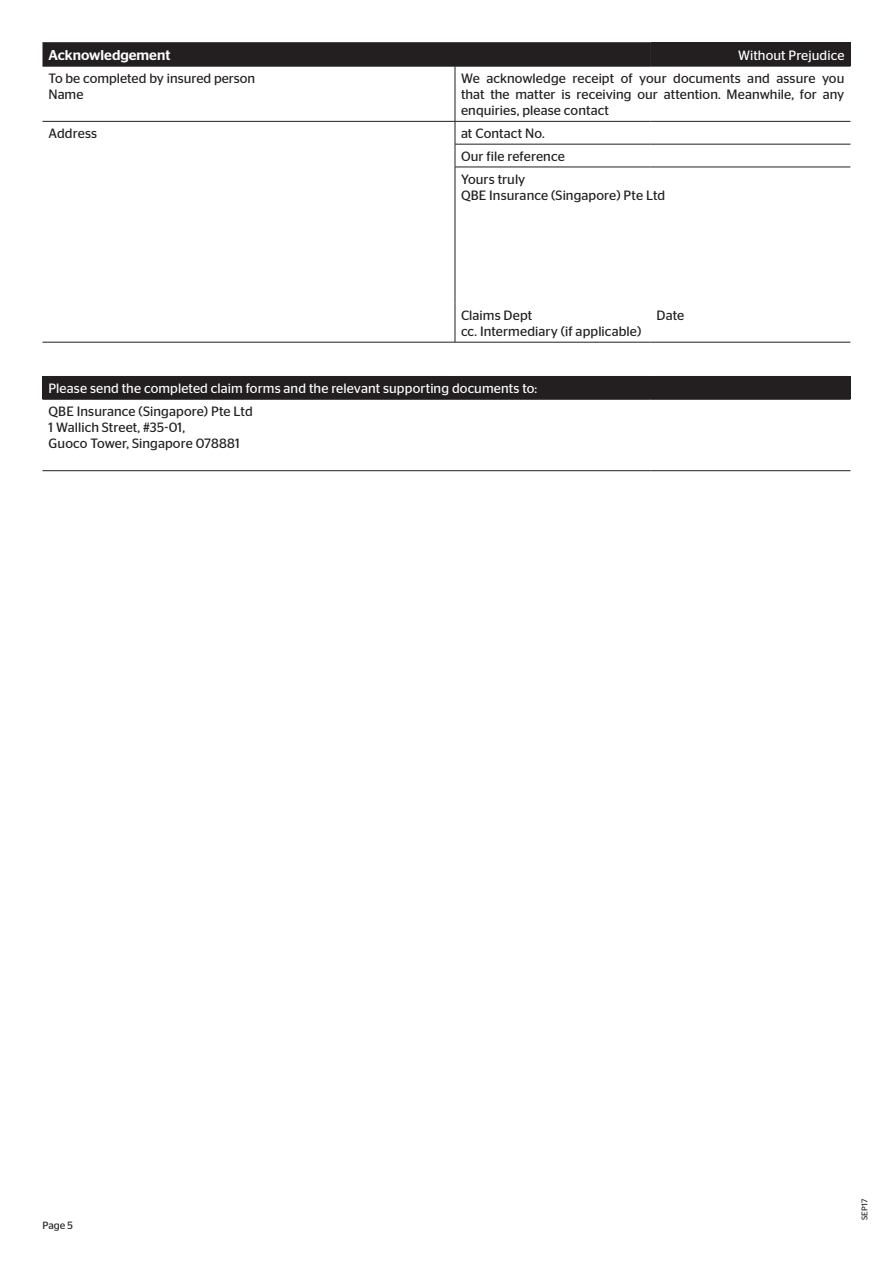
<style>
.page{position:relative;width:893px;height:1263px;background:#fff}
.page>*{position:absolute;margin:0;border:0;box-sizing:border-box;transform-origin:0 0}
.t1{font:500 14.25px "Stag Sans";color:#fff}
.t2{font:13.5px/16.2px "Stag Sans";letter-spacing:.005em;color:#231f20}
.t3{font:13.5px "Stag Sans";letter-spacing:.005em;color:#fff}
.t4{font:10.5px "Stag Sans";color:#231f20}
.t5{font:8.25px "Stag Sans";letter-spacing:.035em;color:#231f20}
</style>
<div class="page">
<div style="left:651px;top:43px;width:199px;height:23px;background:#231f20"></div>
<hr style="left:43px;top:42px;width:412px;height:1px;background:#231f20">
<hr style="left:455px;top:42px;width:196px;height:1px;background:#231f20">
<hr style="left:651px;top:42px;width:199px;height:1px;background:#231f20">
<div style="left:43px;top:43px;width:608px;height:23px;background:#231f20"></div>
<hr style="left:43px;top:66px;width:412px;height:1px;background:#231f20">
<hr style="left:455px;top:66px;width:196px;height:1px;background:#231f20">
<hr style="left:455px;top:66px;width:1px;height:55px;background:#231f20">
<hr style="left:651px;top:66px;width:199px;height:1px;background:#231f20">
<hr style="left:43px;top:121px;width:412px;height:1px;background:#231f20">
<hr style="left:455px;top:121px;width:196px;height:1px;background:#231f20">
<hr style="left:651px;top:121px;width:199px;height:1px;background:#231f20">
<hr style="left:455px;top:144px;width:196px;height:1px;background:#231f20">
<hr style="left:651px;top:144px;width:199px;height:1px;background:#231f20">
<hr style="left:455px;top:167px;width:196px;height:1px;background:#231f20">
<hr style="left:651px;top:167px;width:199px;height:1px;background:#231f20">
<hr style="left:43px;top:342px;width:412px;height:1px;background:#231f20">
<hr style="left:455px;top:342px;width:196px;height:1px;background:#231f20">
<hr style="left:651px;top:342px;width:199px;height:1px;background:#231f20">
<svg style="left:455px;top:122px;width:1px;height:45px"></svg>
<hr style="left:455px;top:167px;width:1px;height:136px;background:#231f20">
<hr style="left:455px;top:303px;width:1px;height:39px;background:#231f20">
<div style="left:43px;top:376px;width:608px;height:23px;background:#231f20"></div>
<div style="left:651px;top:376px;width:199px;height:23px;background:#231f20"></div>
<hr style="left:43px;top:399px;width:412px;height:1px;background:#231f20">
<hr style="left:455px;top:399px;width:196px;height:1px;background:#231f20">
<hr style="left:651px;top:399px;width:199px;height:1px;background:#231f20">
<hr style="left:43px;top:470px;width:412px;height:1px;background:#231f20">
<hr style="left:455px;top:470px;width:196px;height:1px;background:#231f20">
<hr style="left:651px;top:470px;width:199px;height:1px;background:#231f20">
<p class="t1" style="left:49px;top:47px;width:123px">Acknowledgement</p>
<p class="t3" style="left:738px;top:48px;width:108px">Without Prejudice</p>
<p class="t2" style="left:49px;top:70px;width:208px">To be completed by insured person<br>Name</p>
<p class="t2" style="left:461px;top:70px;width:385px;text-align:justify">We acknowledge receipt of your documents and assure you that the matter is receiving our attention. Meanwhile, for any enquiries, please contact</p>
<p class="t2" style="left:49px;top:125px;width:50px">Address</p>
<p class="t2" style="left:461px;top:122px;width:105px;line-height:22.8px">at Contact No.<br>Our file reference<br>Yours truly</p>
<p class="t2" style="left:461px;top:187px;width:206px">QBE Insurance (Singapore) Pte Ltd</p>
<p class="t2" style="left:461px;top:307px;width:182px">Claims Dept<br>cc. Intermediary (if applicable)</p>
<p class="t2" style="left:657px;top:307px;width:29px">Date</p>
<p class="t3" style="left:49px;top:381px;width:490px">Please send the completed claim forms and the relevant supporting documents to:</p>
<p class="t2" style="left:49px;top:403px;width:206px">QBE Insurance (Singapore) Pte Ltd<br>1 Wallich Street, #35-01,<br>Guoco Tower, Singapore 078881</p>
<p class="t4" style="left:43px;top:1219px;width:32px">Page 5</p>
<p class="t5" style="left:860px;top:1220px;width:23px;rotate:-90deg">SEP17</p>
</div>
